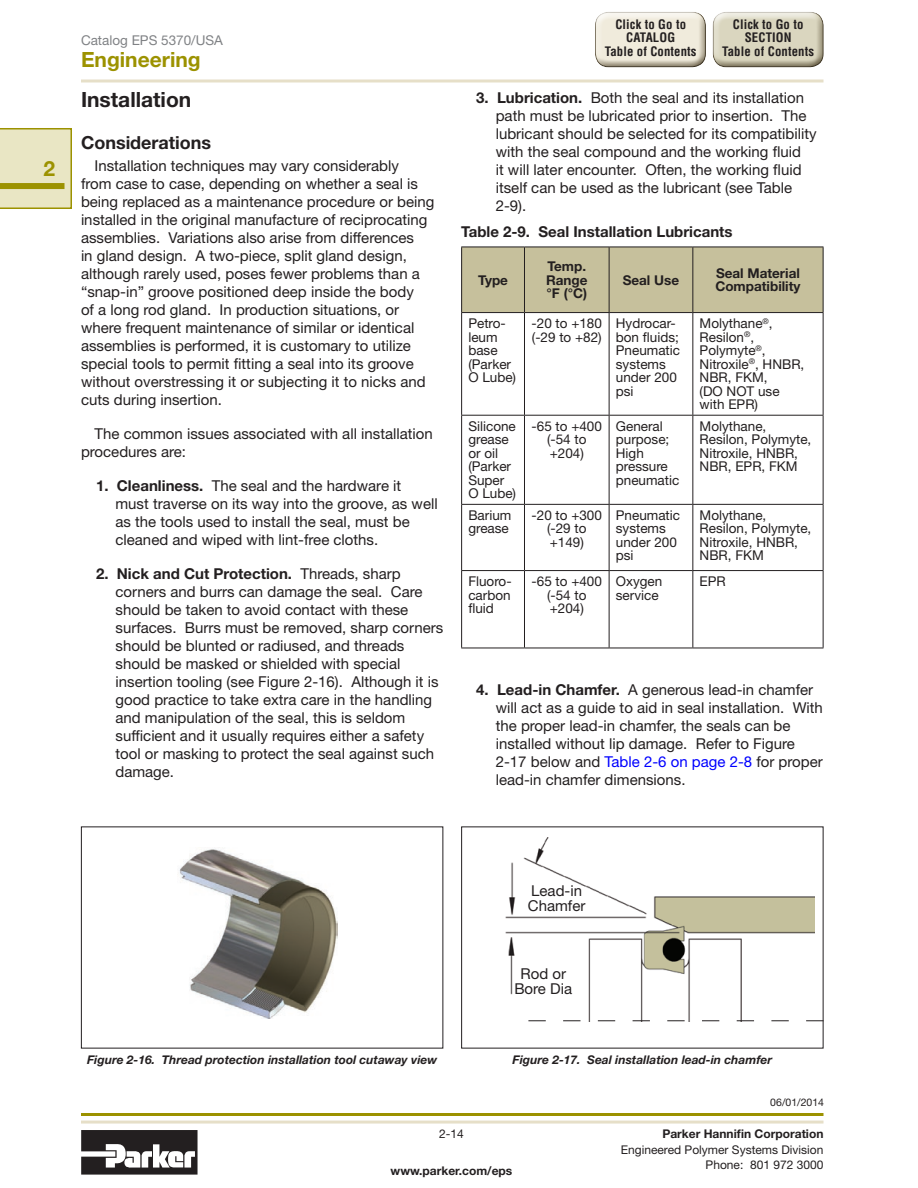
<style>
.page{position:relative;width:918px;height:1188px;background:#fff}
.page>*{position:absolute;margin:0;border:0;box-sizing:border-box;transform-origin:0 0}
.t1{font:700 21px "Helvetica Neue LT Std";color:#9c9200}
.t2{font:700 21px "Helvetica Neue LT Std";color:#231f20}
.t3{font:700 18px "Helvetica Neue LT Std";color:#231f20}
.t4{font:15px/18px "Helvetica Neue LT Std";color:#231f20}
.t5{font:700 15px "Helvetica Neue LT Std";color:#231f20}
.t6{font:13.5px/13.5px "Helvetica Neue LT Std";color:#231f20}
.t7{font:700 13.5px/13.5px "Helvetica Neue LT Std";color:#231f20;text-align:justify}
.t8{font:13.5px "Helvetica Neue LT Std";color:#808285}
.t9{font:700 condensed 12.75px/13.5px "Helvetica";letter-spacing:.01em;color:#231f20;text-align:center}
.t10{font:italic 700 12px "Helvetica Neue LT Std";color:#231f20}
.t11{font:12px/15.3px "Helvetica Neue LT Std";color:#231f20;text-align:right}
.t12{font:700 12px "Helvetica Neue LT Std";color:#231f20}
.t13{font:10.5px "Helvetica Neue LT Std";color:#231f20}
.s1{font-weight:700}
.s2{color:#00f}
</style>
<div class="page">
<svg style="left:0;top:128px;width:72px;height:81px;background:#e4e0b7"></svg>
<div style="left:0;top:183px;width:64px;height:6px;background:#9c9200"></div>
<hr style="left:81px;top:1121px;width:743px;height:3px;background:#e6dfc8">
<hr style="left:81px;top:1113px;width:743px;height:3px;background:#9c9200">
<svg style="left:81px;top:1130px;width:117px;height:45px"></svg>
<div style="left:591px;top:13px;width:122px;height:57px;background:#60553e;opacity:.75"></div>
<div style="left:705px;top:4px;width:122px;height:61px;background:#fff"></div>
<div style="left:709px;top:13px;width:123px;height:57px;background:#60553e;opacity:.75"></div>
<hr style="left:81px;top:79px;width:743px;height:3px;background:#e6dfc8">
<div style="left:462px;top:248px;width:361px;height:64px;background:#c6c09c"></div>
<hr style="left:461px;top:247px;width:63px;height:1px;background:#231f20">
<hr style="left:461px;top:247px;width:1px;height:65px;background:#231f20">
<hr style="left:524px;top:247px;width:85px;height:1px;background:#231f20">
<hr style="left:524px;top:247px;width:1px;height:65px;background:#231f20">
<hr style="left:609px;top:247px;width:84px;height:1px;background:#231f20">
<hr style="left:609px;top:247px;width:1px;height:65px;background:#231f20">
<hr style="left:693px;top:247px;width:131px;height:1px;background:#231f20">
<hr style="left:692px;top:247px;width:1px;height:65px;background:#231f20">
<hr style="left:823px;top:247px;width:1px;height:65px;background:#231f20">
<hr style="left:461px;top:312px;width:63px;height:1px;background:#231f20">
<hr style="left:461px;top:313px;width:1px;height:102px;background:#231f20">
<hr style="left:524px;top:312px;width:85px;height:1px;background:#231f20">
<hr style="left:524px;top:313px;width:1px;height:102px;background:#231f20">
<hr style="left:609px;top:312px;width:84px;height:1px;background:#231f20">
<hr style="left:609px;top:313px;width:1px;height:102px;background:#231f20">
<hr style="left:693px;top:312px;width:131px;height:1px;background:#231f20">
<hr style="left:692px;top:313px;width:1px;height:102px;background:#231f20">
<hr style="left:823px;top:313px;width:1px;height:102px;background:#231f20">
<hr style="left:461px;top:415px;width:63px;height:1px;background:#231f20">
<hr style="left:461px;top:416px;width:1px;height:88px;background:#231f20">
<hr style="left:524px;top:415px;width:85px;height:1px;background:#231f20">
<hr style="left:524px;top:416px;width:1px;height:88px;background:#231f20">
<hr style="left:609px;top:415px;width:84px;height:1px;background:#231f20">
<hr style="left:609px;top:416px;width:1px;height:88px;background:#231f20">
<hr style="left:693px;top:415px;width:131px;height:1px;background:#231f20">
<hr style="left:692px;top:416px;width:1px;height:88px;background:#231f20">
<hr style="left:823px;top:416px;width:1px;height:88px;background:#231f20">
<hr style="left:461px;top:504px;width:63px;height:1px;background:#231f20">
<hr style="left:461px;top:505px;width:1px;height:65px;background:#231f20">
<hr style="left:524px;top:504px;width:85px;height:1px;background:#231f20">
<hr style="left:524px;top:505px;width:1px;height:65px;background:#231f20">
<hr style="left:609px;top:504px;width:84px;height:1px;background:#231f20">
<hr style="left:609px;top:505px;width:1px;height:65px;background:#231f20">
<hr style="left:693px;top:504px;width:131px;height:1px;background:#231f20">
<hr style="left:692px;top:505px;width:1px;height:65px;background:#231f20">
<hr style="left:823px;top:505px;width:1px;height:65px;background:#231f20">
<hr style="left:461px;top:570px;width:63px;height:1px;background:#231f20">
<hr style="left:461px;top:571px;width:1px;height:77px;background:#231f20">
<hr style="left:524px;top:570px;width:85px;height:1px;background:#231f20">
<hr style="left:524px;top:571px;width:1px;height:77px;background:#231f20">
<hr style="left:609px;top:570px;width:84px;height:1px;background:#231f20">
<hr style="left:609px;top:571px;width:1px;height:77px;background:#231f20">
<hr style="left:693px;top:570px;width:131px;height:1px;background:#231f20">
<hr style="left:692px;top:571px;width:1px;height:77px;background:#231f20">
<hr style="left:823px;top:571px;width:1px;height:77px;background:#231f20">
<hr style="left:461px;top:648px;width:63px;height:1px;background:#231f20">
<hr style="left:524px;top:648px;width:85px;height:1px;background:#231f20">
<hr style="left:609px;top:648px;width:84px;height:1px;background:#231f20">
<hr style="left:693px;top:648px;width:131px;height:1px;background:#231f20">
<img style="left:505px;top:838px;width:309px;height:184px">
<svg style="left:528px;top:1020px;width:296px;height:1px"></svg>
<img style="left:179px;top:849px;width:158px;height:169px">
<h1 class="t1" style="left:44px;top:156px;width:13px">2</h1>
<p class="t8" style="left:81px;top:32px;width:144px">Catalog EPS 5370/USA</p>
<h1 class="t1" style="left:81px;top:47px;width:121px">Engineering</h1>
<h1 class="t2" style="left:81px;top:86px;width:112px">Installation</h1>
<p class="t3" style="left:81px;top:132px;width:132px">Considerations</p>
<p class="t4" style="left:81px;top:156px;width:355px;text-indent:14px">Installation techniques may vary considerably<br>from case to case, depending on whether a seal is being replaced as a maintenance procedure or being installed in the original manufacture of reciprocating assemblies. Variations also arise from differences<br>in gland design. A two-piece, split gland design, although rarely used, poses fewer problems than a “snap-in” groove positioned deep inside the body<br>of a long rod gland. In production situations, or where frequent maintenance of similar or identical assemblies is performed, it is customary to utilize special tools to permit fitting a seal into its groove without overstressing it or subjecting it to nicks and cuts during insertion.</p>
<p class="t4" style="left:81px;top:424px;width:353px;text-indent:14px">The common issues associated with all installation procedures are:</p>
<p class="t4" style="left:116px;top:476px;width:324px;text-indent:-20px"><span class="s1">1. Cleanliness.</span> The seal and the hardware it must traverse on its way into the groove, as well as the tools used to install the seal, must be cleaned and wiped with lint-free cloths.</p>
<p class="t4" style="left:116px;top:565px;width:329px;text-indent:-20px"><span class="s1">2. Nick and Cut Protection.</span> Threads, sharp corners and burrs can damage the seal. Care should be taken to avoid contact with these surfaces. Burrs must be removed, sharp corners should be blunted or radiused, and threads should be masked or shielded with special insertion tooling (see Figure 2-16). Although it is good practice to take extra care in the handling and manipulation of the seal, this is seldom sufficient and it usually requires either a safety tool or masking to protect the seal against such damage.</p>
<p class="t9" style="left:605px;top:17px;width:93px">Click to Go to<br>CATALOG<br>Table of Contents</p>
<p class="t9" style="left:722px;top:17px;width:93px">Click to Go to<br>SECTION<br>Table of Contents</p>
<p class="t4" style="left:496px;top:88px;width:322px;text-indent:-20px"><span class="s1">3. Lubrication.</span> Both the seal and its installation path must be lubricated prior to insertion. The lubricant should be selected for its compatibility with the seal compound and the working fluid<br>it will later encounter. Often, the working fluid itself can be used as the lubricant (see Table 2-9).</p>
<p class="t5" style="left:461px;top:223px;width:273px">Table 2-9. Seal Installation Lubricants</p>
<p class="t7" style="left:478px;top:273px;width:32px">Type</p>
<p class="t7" style="left:546px;top:259px;width:43px">Temp.<br>Range °F (°C)</p>
<p class="t7" style="left:623px;top:273px;width:58px">Seal Use</p>
<p class="t7" style="left:715px;top:266px;width:87px">Seal Material<br>Compatibility</p>
<p class="t6" style="left:468px;top:316px;width:49px">Petro&shy;leum base (Parker<br>O Lube)</p>
<p class="t6" style="left:532px;top:316px;width:72px">-20 to +180 (-29 to +82)</p>
<p class="t6" style="left:616px;top:316px;width:66px">Hydrocar&shy;bon fluids;<br>Pneumatic systems under 200 psi</p>
<p class="t6" style="left:700px;top:316px;width:106px">Molythane<sup>®</sup>,<br>Resilon<sup>®</sup>,<br>Polymyte<sup>®</sup>,<br>Nitroxile<sup>®</sup>, HNBR,<br>NBR, FKM,<br>(DO NOT use with EPR)</p>
<p class="t6" style="left:468px;top:419px;width:49px">Silicone grease or oil (Parker<br>Super<br>O Lube)</p>
<p class="t6" style="left:532px;top:419px;width:72px;text-align:center">-65 to +400 (-54 to +204)</p>
<p class="t6" style="left:616px;top:419px;width:65px">General purpose;<br>High pressure pneumatic</p>
<p class="t6" style="left:700px;top:419px;width:113px">Molythane,<br>Resilon, Polymyte,<br>Nitroxile, HNBR,<br>NBR, EPR, FKM</p>
<p class="t6" style="left:468px;top:508px;width:45px">Barium grease</p>
<p class="t6" style="left:532px;top:508px;width:72px;text-align:center">-20 to +300 (-29 to +149)</p>
<p class="t6" style="left:616px;top:508px;width:66px">Pneumatic systems under 200 psi</p>
<p class="t6" style="left:700px;top:508px;width:113px">Molythane,<br>Resilon, Polymyte,<br>Nitroxile, HNBR,<br>NBR, FKM</p>
<p class="t6" style="left:468px;top:574px;width:45px;text-align:justify">Fluoro&shy;carbon fluid</p>
<p class="t6" style="left:532px;top:574px;width:72px;text-align:center">-65 to +400 (-54 to +204)</p>
<p class="t6" style="left:616px;top:574px;width:48px">Oxygen service</p>
<p class="t6" style="left:700px;top:574px;width:28px">EPR</p>
<p class="t4" style="left:496px;top:680px;width:329px;text-indent:-20px"><span class="s1">4. Lead-in Chamfer.</span> A generous lead-in chamfer will act as a guide to aid in seal installation. With the proper lead-in chamfer, the seals can be installed without lip damage. Refer to Figure 2-17 below and <span class="s2">Table 2-6 on page 2-8</span> for proper lead-in chamfer dimensions.</p>
<p class="t4" style="left:528px;top:883px;width:59px;line-height:15px">Lead-in<br>Chamfer</p>
<p class="t10" style="left:87px;top:1052px;width:352px">Figure 2-16. Thread protection installation tool cutaway view</p>
<p class="t4" style="left:514px;top:966px;width:59px;line-height:15px;text-align:center">Rod or<br>Bore Dia</p>
<p class="t10" style="left:513px;top:1052px;width:261px">Figure 2-17. Seal installation lead-in chamfer</p>
<p class="t13" style="left:770px;top:1096px;width:55px">06/01/2014</p>
<p class="t11" style="left:439px;top:1126px;width:26px">2-14</p>
<p class="t12" style="left:391px;top:1164px;width:123px">www.parker.com/eps</p>
<p class="t12" style="left:662px;top:1127px;width:163px">Parker Hannifin Corporation</p>
<p class="t11" style="left:621px;top:1142px;width:204px">Engineered Polymer Systems Division<br>Phone: 801 972 3000</p>
</div>
